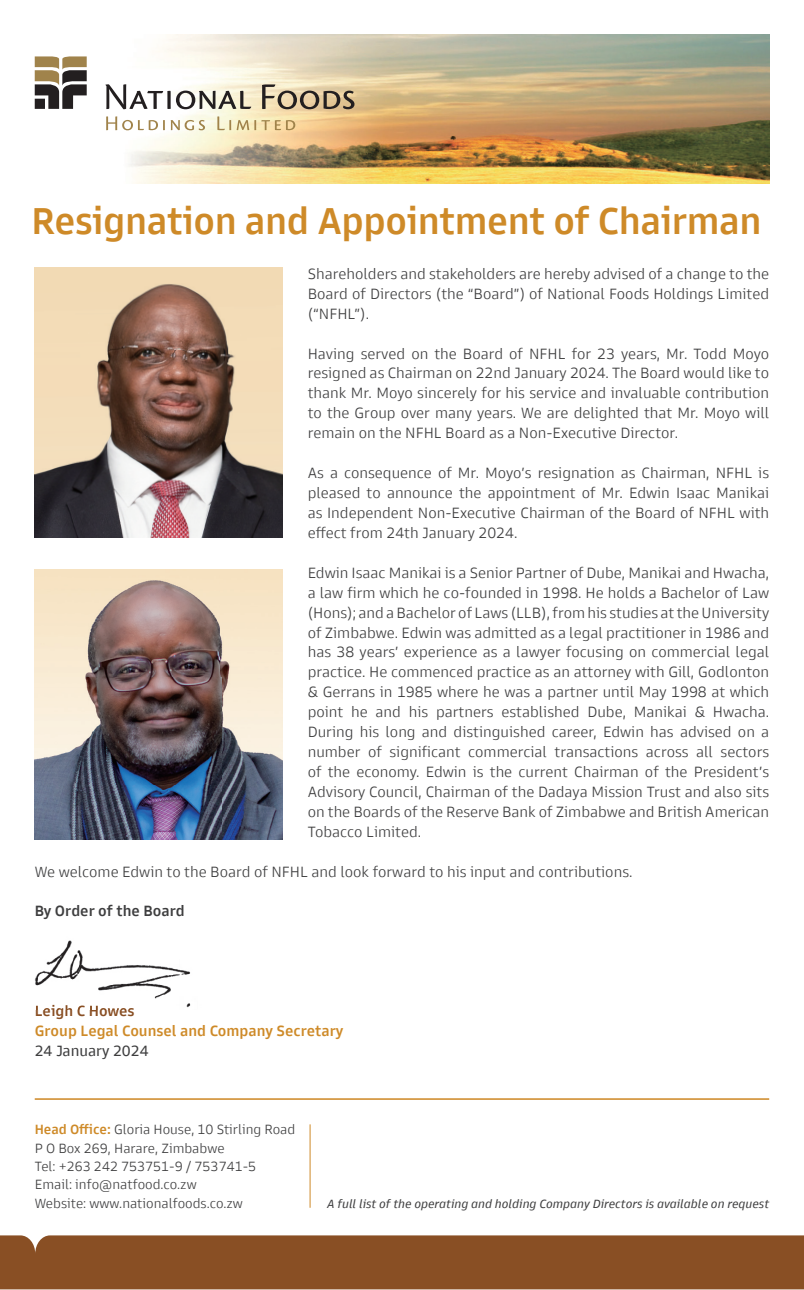
<style>
.page{position:relative;width:804px;height:1290px;background:#fff}
.page>*{position:absolute;margin:0;border:0;box-sizing:border-box;transform-origin:0 0}
.t1{font:500 38.5px "Goldman Sans";letter-spacing:-.01em;color:#ce8a28}
.t2{font:300 15.4px/19.9px "Goldman Sans";color:#3e3e3f;text-align:justify}
.t3{font:500 15.4px "Goldman Sans";color:#ce8a28}
.t4{font:500 15.4px "Goldman Sans";color:#3e3e3f}
.t5{font:15.4px "Goldman Sans";color:#3e3e3f}
.t6{font:500 15.4px "Goldman Sans";color:#894f24}
.t7{font:300 13.83px/18.4px "Goldman Sans";color:#3e3e3f}
.t8{font:italic 12.25px "Goldman Sans";color:#3e3e3f}
.s1{font-weight:500;color:#ce8a28}
</style>
<div class="page">
<div style="left:0;top:1235px;width:804px;height:54px;background:#894f24"></div>
<img style="left:34px;top:35px;width:735px;height:149px">
<svg style="left:105px;top:84px;width:249px;height:25px"></svg>
<svg style="left:106px;top:116px;width:189px;height:14px"></svg>
<svg style="left:35px;top:56px;width:52px;height:53px"></svg>
<hr style="left:310px;top:1124px;width:1px;height:84px;background:#ce8a28">
<hr style="left:35px;top:1098px;width:734px;height:2px;background:#ce8a28">
<img style="left:35px;top:940px;width:156px;height:68px">
<img style="left:36px;top:1005px;width:98px;height:4px">
<img style="left:35px;top:570px;width:248px;height:269px">
<img style="left:35px;top:268px;width:248px;height:269px">
<h1 class="t1" style="left:32px;top:197px;width:731px">Resignation and Appointment of Chairman</h1>
<p class="t2" style="left:308px;top:264px;width:463px">Shareholders and stakeholders are hereby advised of a change to the Board of Directors (the “Board”) of National Foods Holdings Limited (“NFHL”).</p>
<p class="t2" style="left:308px;top:343px;width:463px">Having served on the Board of NFHL for 23 years, Mr. Todd Moyo resigned as Chairman on 22nd January 2024. The Board would like to thank Mr. Moyo sincerely for his service and invaluable contribution to the Group over many years. We are delighted that Mr. Moyo will remain on the NFHL Board as a Non-Executive Director .</p>
<p class="t2" style="left:308px;top:463px;width:463px">As a consequence of Mr. Moyo’s resignation as Chairman, NFHL is pleased to announce the appointment of Mr. Edwin Isaac Manikai as Independent Non-Executive Chairman of the Board of NFHL with effect from 24th January 2024.</p>
<p class="t2" style="left:308px;top:562px;width:463px">Edwin Isaac Manikai is a Senior Partner of Dube, Manikai and Hwacha, a law firm which he co-founded in 1998. He holds a Bachelor of Law (Hons); and a Bachelor of Laws (LLB), from his studies at the University of Zimbabwe. Edwin was admitted as a legal practitioner in 1986 and has 38 years’ experience as a lawyer focusing on commercial legal practice. He commenced practice as an attorney with Gill, Godlonton &amp; Gerrans in 1985 where he was a partner until May 1998 at which point he and his partners established Dube , Manikai &amp; Hwacha.<br>During his long and distinguished career, Edwin has advised on a number of significant commercial transactions across all sectors of the economy. Edwin is the current Chairman of the President’s Advisory Council, Chairman of the Dadaya Mission Trust and also sits on the Boards of the Reserve Bank of Zimbabwe and British American Tobacco Limited.</p>
<p class="t2" style="left:35px;top:861px;width:599px">We welcome Edwin to the Board of NFHL and look forward to his input and contributions.</p>
<p class="t4" style="left:35px;top:901px;width:151px">By Order of the Board</p>
<p class="t6" style="left:35px;top:1001px;width:101px">Leigh C Howes</p>
<p class="t3" style="left:35px;top:1021px;width:310px">Group Legal Counsel and Company Secretary</p>
<p class="t5" style="left:35px;top:1041px;width:115px">24 January 2024</p>
<p class="t7" style="left:35px;top:1120px;width:262px"><span class="s1">Head Office:</span> Gloria House, 10 Stirling Road P O Box 269, Harare, Zimbabwe<br>Tel: +263 242 753751-9 / 753741-5<br>Email: info@natfood.co.zw<br>Website: www.nationalfoods.co.zw</p>
<p class="t8" style="left:327px;top:1196px;width:443px">A full list of the operating and holding Company Directors is available on request</p>
</div>
